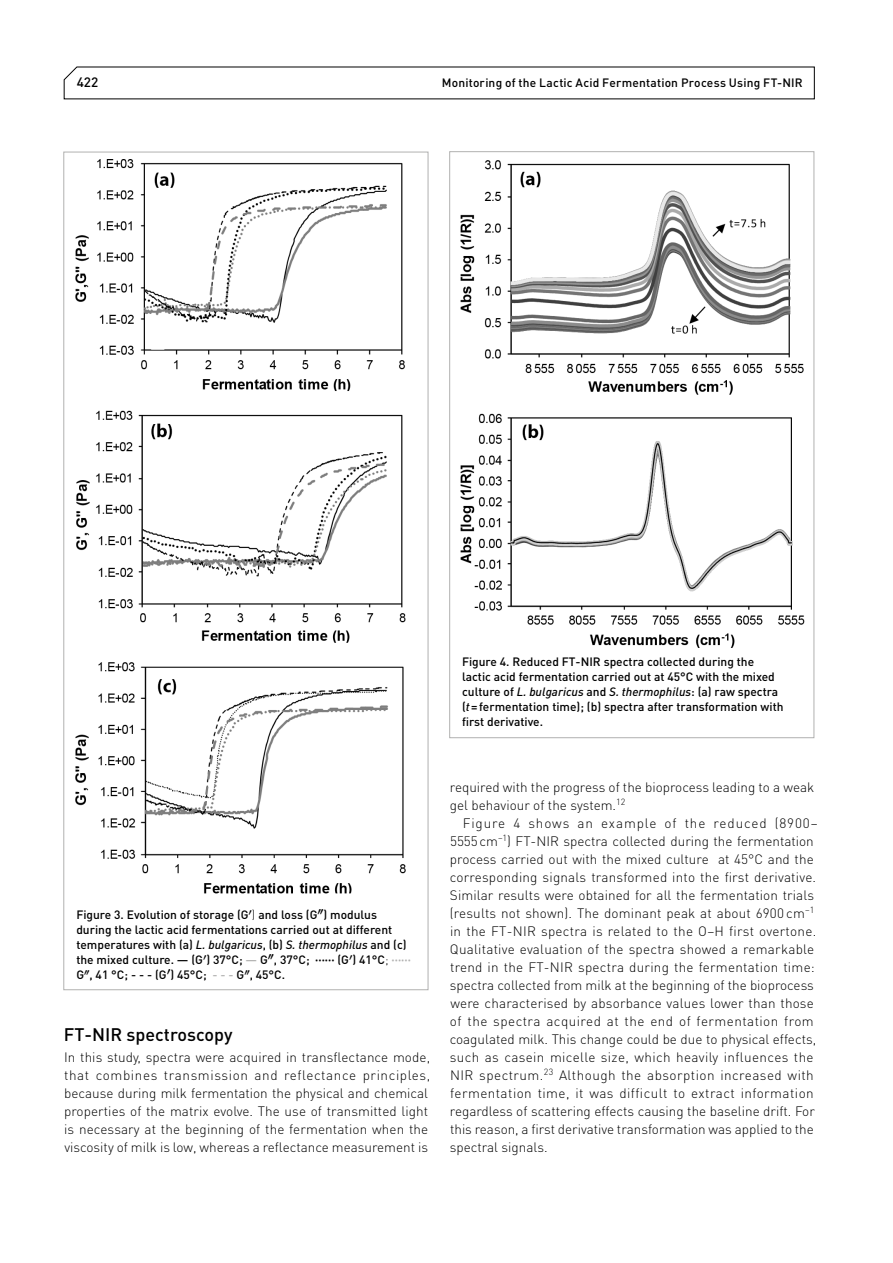
<style>
.page{position:relative;width:893px;height:1263px;background:#fff}
.page>*{position:absolute;margin:0;border:0;box-sizing:border-box;transform-origin:0 0}
.t1{font:500 18px "DINOT";color:#000}
.t2{font:300 13.5px/18px "DINOT";letter-spacing:.005em;color:#000}
.t3{font:500 13.5px "DINOT";color:#000}
.t4{font:500 12px/15px "DINOT";color:#000}
.s1{font-style:italic}
.s2{font-weight:300}
.s3{color:#b1b1b0}
.s4{font-family:"Calibri";font-weight:700}
.s5{font-family:"Calibri";font-weight:700;color:#b1b1b0}
</style>
<div class="page">
<svg style="left:63px;top:66px;width:752px;height:34px"></svg>
<img style="left:75px;top:159px;width:331px;height:735px">
<img style="left:460px;top:160px;width:345px;height:488px">
<p class="t3" style="left:77px;top:73px;width:23px">422</p>
<p class="t4" style="left:442px;top:74px;width:362px">Monitoring of the Lactic Acid Fermentation Process Using FT-NIR</p>
<p class="t4" style="left:462px;top:654px;width:323px">Figure 4. Reduced FT-NIR spectra collected during the lactic acid fermentation carried out at 45°C with the mixed culture of <span class="s1">L. bulgaricus</span> and <span class="s1">S. thermophilus</span>: (a) raw spectra (<span class="s1">t</span>=fermentation time); (b) spectra after transformation with first derivative.</p>
<p class="t4" style="left:76px;top:906px;width:336px">Figure 3. Evolution of storage (G <span class="s2">)</span> and loss (G ) modulus during the lactic acid fermentations carried out at different temperatures with (a) <span class="s1">L. bulgaricus</span>, (b) <span class="s1">S. thermophilus</span> and (c) the mixed culture. — (G ) 37°C; <span class="s3">—</span> G , 37°C; <span class="s4">······</span> (G ) 41°C<span class="s2">;</span> <span class="s5">······ </span>G , 41 °C; - - - (G ) 45°C; <span class="s3">- - -</span> G , 45°C.</p>
<h1 class="t1" style="left:64px;top:1022px;width:170px">FT-NIR spectroscopy</h1>
<p class="t2" style="left:64px;top:1048px;width:368px">In this study, spectra were acquired in transflectance mode, that combines transmission and reflectance principles, because during milk fermentation the physical and chemical properties of the matrix evolve. The use of transmitted light is necessary at the beginning of the fermentation when the viscosity of milk is low, whereas a reflectance measurement is</p>
<p class="t2" style="left:450px;top:778px;width:366px">required with the progress of the bioprocess leading to a weak gel behaviour of the system.<sup>12</sup></p>
<p class="t2" style="left:450px;top:814px;width:369px;text-indent:13px">Figure 4 shows an example of the reduced (8900– 5555cm<sup>–1</sup>) FT-NIR spectra collected during the fermentation process carried out with the mixed culture at 45°C and the corresponding signals transformed into the first derivative.<br>Similar results were obtained for all the fermentation trials (results not shown). The dominant peak at about 6900 cm<sup>–1 </sup>in the FT-NIR spectra is related to the O–H first overtone.<br>Qualitative evaluation of the spectra showed a remarkable trend in the FT-NIR spectra during the fermentation time: spectra collected from milk at the beginning of the bioprocess were characterised by absorbance values lower than those of the spectra acquired at the end of fermentation from coagulated milk. This change could be due to physical effects, such as casein micelle size, which heavily influences the NIR spectrum.<sup>23</sup> Although the absorption increased with fermentation time, it was difficult to extract information regardless of scattering effects causing the baseline drift. For this reason, a first derivative transformation was applied to the spectral signals.</p>
</div>
